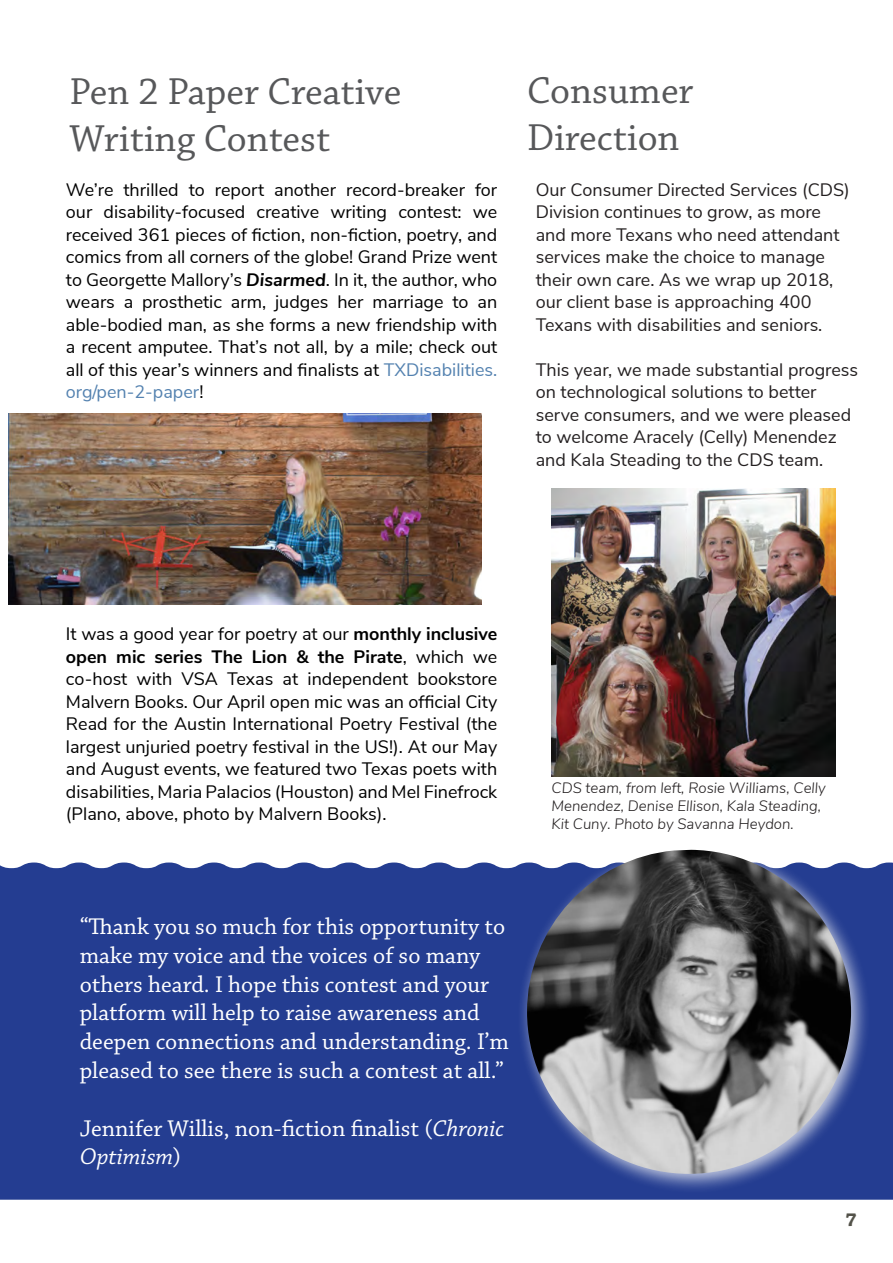
<style>
.page{position:relative;width:893px;height:1263px;background:#fff}
.page>*{position:absolute;margin:0;border:0;box-sizing:border-box;transform-origin:0 0}
.cover_head1-blue{font:39.45px/47.4px "Chaparral Pro";color:#57585a}
.t1{font:24px/28.8px "Chaparral Pro";color:#fff}
.t2{font:700 19.8px "Chaparral Pro";color:#535249}
.body_head2{font:18px/22.5px "Nunito Sans";color:#000;text-align:justify}
.t3{font:18px/22.5px "Nunito Sans";color:#231f20}
.t4{font:italic 300 15px/18px "Nunito Sans";color:#231f20}
.s1{font-weight:700;font-style:italic}
.s2{color:#5482b0}
.s3{font-weight:700}
.s4{font-style:italic}
</style>
<div class="page">
<div style="left:0;top:862px;width:893px;height:338px;background:#243d91"></div>
<div style="left:517px;top:839px;width:354px;height:354px;background:#fff;opacity:.75"></div>
<img style="left:527px;top:850px;width:324px;height:324px">
<img style="left:8px;top:414px;width:474px;height:191px">
<img style="left:552px;top:489px;width:283px;height:288px">
<p class="cover_head1-blue" style="left:70px;top:69px;width:333px">Pen 2 Paper Creative<br>Writing Contest</p>
<p class="body_head2" style="left:66px;top:177px;width:433px">We’re thrilled to report another record-breaker for our disability-focused creative writing contest: we received 361 pieces of fiction, non-fiction, poetry, and comics from all corners of the globe! Grand Prize went to Georgette Mallory’s <span class="s1">Disarmed</span>. In it, the author, who wears a prosthetic arm, judges her marriage to an able-bodied man, as she forms a new friendship with a recent amputee. That’s not all, by a mile; check out all of this year’s winners and finalists at <span class="s2">TXDisabilities. org/pen-2-paper</span>!</p>
<p class="cover_head1-blue" style="left:527px;top:68px;width:168px">Consumer<br>Direction</p>
<p class="t3" style="left:536px;top:177px;width:316px">Our Consumer Directed Services (CDS)<br>Division continues to grow, as more and more Texans who need attendant services make the choice to manage their own care. As we wrap up 2018, our client base is approaching 400<br>Texans with disabilities and seniors.</p>
<p class="t3" style="left:536px;top:357px;width:324px">This year, we made substantial progress on technological solutions to better serve consumers, and we were pleased to welcome Aracely (Celly) Menendez and Kala Steading to the CDS team.</p>
<p class="body_head2" style="left:66px;top:621px;width:433px">It was a good year for poetry at our <span class="s3">monthly inclusive open mic series The Lion &amp; the Pirate</span>, which we co-host with VSA Texas at independent bookstore Malvern Books. Our April open mic was an official City Read for the Austin International Poetry Festival (the largest unjuried poetry festival in the US!). At our May and August events, we featured two Texas poets with disabilities, Maria Palacios (Houston) and Mel Finefrock (Plano, above, photo by Malvern Books).</p>
<p class="t1" style="left:80px;top:913px;width:431px">“Thank you so much for this opportunity to make my voice and the voices of so many others heard. I hope this contest and your platform will help to raise awareness and deepen connections and understanding. I’m pleased to see there is such a contest at all.”</p>
<p class="t1" style="left:80px;top:1114px;width:426px">Jennifer Willis, non-fiction finalist (<span class="s4">Chronic<br>Optimism</span>)</p>
<p class="t4" style="left:552px;top:778px;width:276px">CDS team, from left, Rosie Williams, Celly<br>Menendez, Denise Ellison, Kala Steading,<br>Kit Cuny. Photo by Savanna Heydon.</p>
<p class="t2" style="left:845px;top:1207px;width:13px">7</p>
</div>
